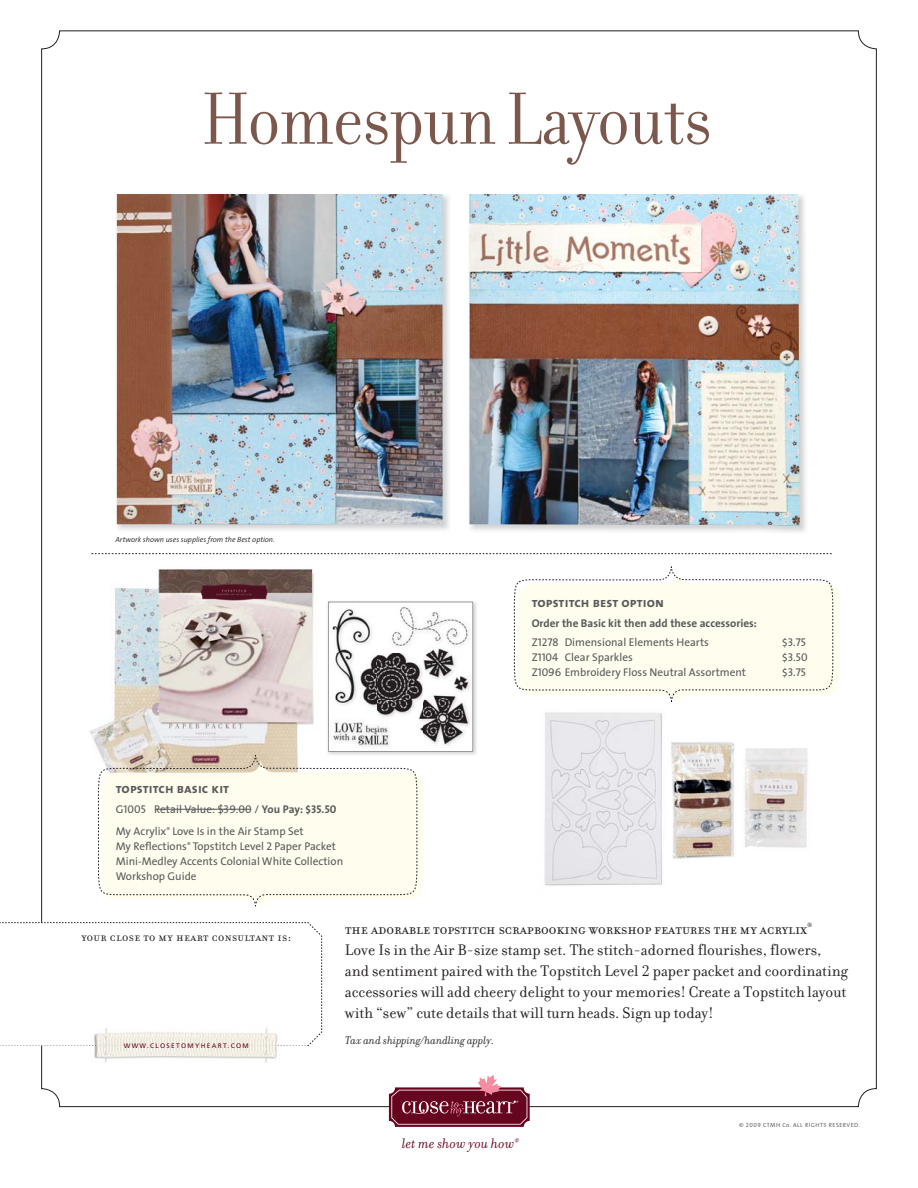
<style>
.page{position:relative;width:918px;height:1188px;background:#fff}
.page>*{position:absolute;margin:0;border:0;box-sizing:border-box;transform-origin:0 0}
.t1{font:79.5px "Filosofia Grand Lining";letter-spacing:-.005em;color:#7b574c}
.t2{font:16.5px/21px "Filosofia Regular Lining";color:#231f20}
.t3{font:16.5px "Filosofia SC";color:#231f20}
.t4{font:15px "Filosofia Italic Lining";letter-spacing:.005em;color:#68051e}
.t5{font:13.5px "The Sans Bold Caps";letter-spacing:.01em;color:#58595b}
.t6{font:13.5px "Filosofia All SC";letter-spacing:.03em;color:#231f20}
.t7{font:12px "Filosofia Italic Lining";color:#231f20}
.t8{font:11.25px/15px "The Sans";color:#58595b}
.t9{font:700 11.25px/19.5px "The Sans";color:#58595b}
.t10{font:11.25px "The Sans Caps";color:#58595b}
.t11{font:italic 300 7.5px "The Sans";color:#231f20}
.t12{font:6.6px "Frutiger";letter-spacing:.2em;color:#68051e}
.t13{font:6px "The Sans";letter-spacing:.075em;color:#636466}
.s1{font-family:"The Sans Caps"}
.s2{font-weight:700}
.s3{font-family:"The Sans Bold Caps"}
.s4{font-weight:400}
.s5{font-family:"The Sans Caps";font-weight:400}
.s6{font-family:"The Sans"}
</style>
<div class="page">
<img style="left:90px;top:568px;width:224px;height:182px">
<img style="left:544px;top:712px;width:264px;height:174px">
<svg style="left:514px;top:567px;width:325px;height:136px"></svg>
<svg style="left:92px;top:553px;width:740px;height:1px"></svg>
<svg style="left:0;top:922px;width:322px;height:124px"></svg>
<img style="left:91px;top:1025px;width:194px;height:38px">
<img style="left:92px;top:1045px;width:193px;height:2px">
<svg style="left:389px;top:1075px;width:141px;height:52px"></svg>
<img style="left:328px;top:601px;width:149px;height:154px">
<svg style="left:98px;top:602px;width:375px;height:304px"></svg>
<hr style="left:156px;top:809px;width:95px;height:1px;background:#58595b">
<img style="left:468px;top:194px;width:332px;height:332px">
<img style="left:117px;top:194px;width:329px;height:333px">
<h1 class="t1" style="left:203px;top:92px;width:510px">Homespun Layouts</h1>
<p class="t11" style="left:115px;top:537px;width:161px">Artwork shown uses supplies from the Best option.</p>
<p class="t5" style="left:116px;top:781px;width:115px">topstitch basic kit</p>
<p class="t8" style="left:116px;top:799px;width:222px;line-height:22.5px">G<span class="s1">1005</span> Retail Value: <span class="s1">$39.00 /</span> <span class="s2">You Pay: $</span><span class="s3">35.50<br></span>My Acrylix<sup>®</sup> Love Is in the Air Stamp Set</p>
<p class="t8" style="left:116px;top:840px;width:229px">My Reflections<sup>®</sup> Topstitch Level <span class="s1">2</span> Paper Packet<br>Mini-Medley Accents Colonial White Collection<br>Workshop Guide</p>
<p class="t5" style="left:532px;top:595px;width:134px">topstitch best option</p>
<p class="t9" style="left:532px;top:614px;width:227px">Order the Basic kit then add these accessories:<br><span class="s4">Z</span><span class="s5">1278</span> <span class="s4">Dimensional Elements Hearts</span></p>
<p class="t10" style="left:782px;top:636px;width:25px"><span class="s6">$</span>3.75</p>
<p class="t8" style="left:532px;top:651px;width:103px">Z<span class="s1">1104</span> Clear Sparkles</p>
<p class="t10" style="left:782px;top:651px;width:27px"><span class="s6">$</span>3.50</p>
<p class="t8" style="left:532px;top:666px;width:216px">Z<span class="s1">1096</span> Embroidery Floss Neutral Assortment</p>
<p class="t10" style="left:782px;top:666px;width:25px"><span class="s6">$</span>3.75</p>
<p class="t6" style="left:81px;top:929px;width:211px">your close to my heart consultant is:</p>
<p class="t12" style="left:124px;top:1043px;width:126px">WWW.CLOSETOMYHEART.COM</p>
<p class="t3" style="left:345px;top:919px;width:469px">the adorable topstitch scrapbooking workshop features the my acrylix<sup>®</sup></p>
<p class="t2" style="left:345px;top:941px;width:504px">Love Is in the Air B-size stamp set. The stitch-adorned flourishes, flowers, and sentiment paired with the Topstitch Level 2 paper packet and coordinating accessories will add cheery delight to your memories! Create a Topstitch layout with “sew” cute details that will turn heads. Sign up today!</p>
<p class="t7" style="left:345px;top:1036px;width:151px">Tax and shipping/handling apply.</p>
<p class="t4" style="left:402px;top:1138px;width:119px">let me show you how<sup>®</sup></p>
<p class="t13" style="left:739px;top:1123px;width:122px">© <span class="s1">2009</span> CTMH Co. ALL RIGHTS RESERVED.</p>
</div>
